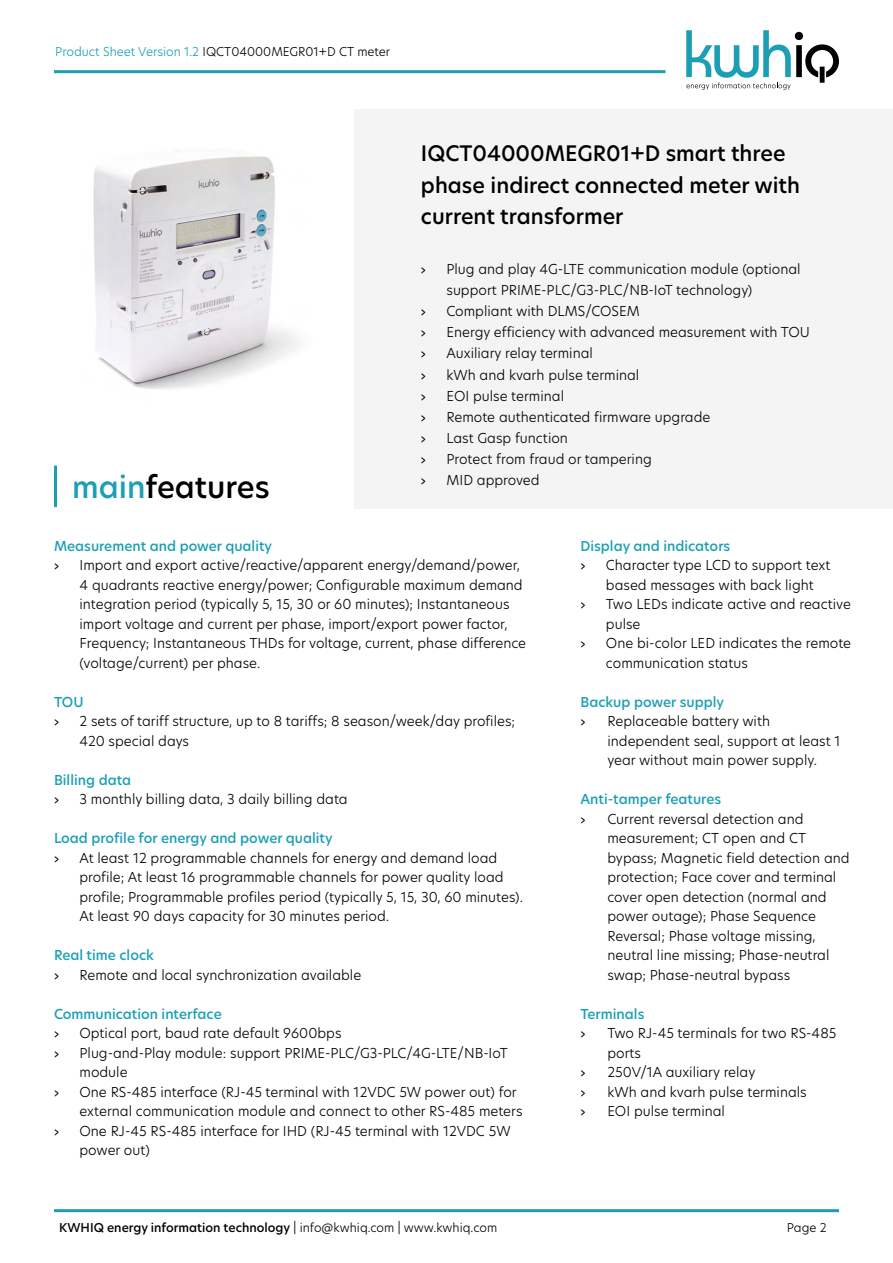
<style>
.page{position:relative;width:893px;height:1263px;background:#fff}
.page>*{position:absolute;margin:0;border:0;box-sizing:border-box;transform-origin:0 0}
.t1{font:500 30px "Hero New";color:#000}
.t2{font:500 21px/31.5px "Hero New";color:#000}
.t3{font:300 13.5px/19.5px "Hero New";color:#000}
.t4{font:500 13.5px "Hero New";color:#1c9fb4}
.t5{font:13.5px "Hero New";color:#000}
.t6{font:500 12px "Hero New";color:#000}
.t7{font:300 12px "Hero New";color:#000}
.s1{color:#1c9fb4}
.s2{font-weight:300}
</style>
<div class="page">
<hr style="left:54px;top:1209px;width:785px;height:3px;background:#1c9fb4">
<hr style="left:54px;top:70px;width:611px;height:3px;background:#1c9fb4">
<svg style="left:686px;top:30px;width:153px;height:60px"></svg>
<div style="left:354px;top:109px;width:539px;height:400px;background:#f2f2f2"></div>
<hr style="left:54px;top:465px;width:3px;height:42px;background:#1c9fb4">
<img style="left:93px;top:156px;width:206px;height:233px">
<p class="t7" style="left:55px;top:44px;width:336px"><span class="s1">Product Sheet Version 1.2</span> IQCT04000MEGR01+D CT meter</p>
<h2 class="t2" style="left:421px;top:138px;width:381px">IQCT04000MEGR01+D smart three phase indirect connected meter with current transformer</h2>
<p class="t5" style="left:421px;top:260px;width:7px">›</p>
<p class="t3" style="left:446px;top:259px;width:356px;line-height:21px">Plug and play 4G-LTE communication module (optional support PRIME-PLC/G3-PLC/NB-IoT technology)</p>
<p class="t5" style="left:421px;top:302px;width:7px">›</p>
<p class="t3" style="left:446px;top:301px;width:195px">Compliant with DLMS/COSEM</p>
<p class="t5" style="left:421px;top:323px;width:7px">›</p>
<p class="t3" style="left:446px;top:322px;width:365px">Energy efficiency with advanced measurement with TOU</p>
<p class="t5" style="left:421px;top:344px;width:7px">›</p>
<p class="t3" style="left:446px;top:343px;width:148px">Auxiliary relay terminal</p>
<p class="t5" style="left:421px;top:365px;width:7px">›</p>
<p class="t3" style="left:446px;top:364px;width:194px">kWh and kvarh pulse terminal</p>
<p class="t5" style="left:421px;top:386px;width:7px">›</p>
<p class="t3" style="left:446px;top:385px;width:119px">EOI pulse terminal</p>
<p class="t5" style="left:421px;top:407px;width:7px">›</p>
<p class="t3" style="left:446px;top:406px;width:265px">Remote authenticated firmware upgrade</p>
<p class="t5" style="left:421px;top:428px;width:7px">›</p>
<p class="t3" style="left:446px;top:427px;width:123px">Last Gasp function</p>
<p class="t5" style="left:421px;top:449px;width:7px">›</p>
<p class="t3" style="left:446px;top:448px;width:207px">Protect from fraud or tampering</p>
<h1 class="t1" style="left:72px;top:466px;width:199px"><span class="s1">main</span>features</h1>
<p class="t5" style="left:421px;top:470px;width:7px">›</p>
<p class="t3" style="left:446px;top:469px;width:95px">MID approved</p>
<p class="t4" style="left:54px;top:537px;width:220px">Measurement and power quality</p>
<p class="t5" style="left:54px;top:556px;width:7px">›</p>
<p class="t3" style="left:80px;top:555px;width:448px">Import and export active/reactive/apparent energy/demand/power, 4 quadrants reactive energy/power; Configurable maximum demand integration period (typically 5, 15, 30 or 60 minutes); Instantaneous import voltage and current per phase, import/export power factor, Frequency; Instantaneous THDs for voltage, current, phase difference (voltage/current) per phase.</p>
<p class="t4" style="left:54px;top:693px;width:31px">TOU</p>
<p class="t5" style="left:54px;top:712px;width:7px">›</p>
<p class="t3" style="left:80px;top:711px;width:437px">2 sets of tariff structure, up to 8 tariffs; 8 season/week/day profiles;<br>420 special days</p>
<p class="t4" style="left:54px;top:771px;width:79px">Billing data</p>
<p class="t5" style="left:54px;top:790px;width:7px">›</p>
<p class="t3" style="left:80px;top:789px;width:270px">3 monthly billing data, 3 daily billing data</p>
<p class="t4" style="left:54px;top:829px;width:280px">Load profile for energy and power quality</p>
<p class="t5" style="left:54px;top:849px;width:7px">›</p>
<p class="t3" style="left:80px;top:848px;width:445px">At least 12 programmable channels for energy and demand load profile; At least 16 programmable channels for power quality load profile; Programmable profiles period (typically 5, 15, 30, 60 minutes).<br>At least 90 days capacity for 30 minutes period.</p>
<p class="t4" style="left:54px;top:946px;width:101px">Real time clock</p>
<p class="t5" style="left:54px;top:966px;width:7px">›</p>
<p class="t3" style="left:80px;top:965px;width:283px">Remote and local synchronization available</p>
<p class="t4" style="left:54px;top:1005px;width:169px">Communication interface</p>
<p class="t5" style="left:54px;top:1024px;width:7px">›</p>
<p class="t3" style="left:80px;top:1023px;width:263px">Optical port, baud rate default 9600bps</p>
<p class="t5" style="left:54px;top:1044px;width:7px">›</p>
<p class="t3" style="left:80px;top:1043px;width:430px">Plug-and-Play module: support PRIME-PLC/G3-PLC/4G-LTE/NB-IoT module</p>
<p class="t5" style="left:54px;top:1083px;width:7px">›</p>
<p class="t3" style="left:80px;top:1082px;width:444px">One RS-485 interface (RJ-45 terminal with 12VDC 5W power out) for external communication module and connect to other RS-485 meters</p>
<p class="t5" style="left:54px;top:1122px;width:7px">›</p>
<p class="t3" style="left:80px;top:1121px;width:433px">One RJ-45 RS-485 interface for IHD (RJ-45 terminal with 12VDC 5W power out)</p>
<p class="t4" style="left:580px;top:537px;width:151px">Display and indicators</p>
<p class="t5" style="left:580px;top:556px;width:7px">›</p>
<p class="t3" style="left:606px;top:555px;width:226px">Character type LCD to support text based messages with back light</p>
<p class="t5" style="left:580px;top:595px;width:7px">›</p>
<p class="t3" style="left:606px;top:594px;width:246px">Two LEDs indicate active and reactive pulse</p>
<p class="t5" style="left:580px;top:634px;width:7px">›</p>
<p class="t3" style="left:606px;top:633px;width:247px">One bi-color LED indicates the remote communication status</p>
<p class="t4" style="left:580px;top:692px;width:145px">Backup power supply</p>
<p class="t5" style="left:580px;top:712px;width:7px">›</p>
<p class="t3" style="left:607px;top:711px;width:235px">Replaceable battery with independent seal, support at least 1 year without main power supply.</p>
<p class="t4" style="left:580px;top:790px;width:142px">Anti-tamper features</p>
<p class="t5" style="left:580px;top:809px;width:7px">›</p>
<p class="t3" style="left:607px;top:809px;width:244px">Current reversal detection and measurement; CT open and CT bypass; Magnetic field detection and protection; Face cover and terminal cover open detection (normal and power outage); Phase Sequence Reversal; Phase voltage missing, neutral line missing; Phase-neutral swap; Phase-neutral bypass</p>
<p class="t4" style="left:580px;top:1004px;width:66px">Terminals</p>
<p class="t5" style="left:580px;top:1024px;width:7px">›</p>
<p class="t3" style="left:607px;top:1023px;width:230px">Two RJ-45 terminals for two RS-485 ports</p>
<p class="t5" style="left:580px;top:1063px;width:7px">›</p>
<p class="t3" style="left:607px;top:1062px;width:149px">250V/1A auxiliary relay</p>
<p class="t5" style="left:580px;top:1082px;width:7px">›</p>
<p class="t3" style="left:607px;top:1082px;width:201px">kWh and kvarh pulse terminals</p>
<p class="t5" style="left:580px;top:1102px;width:7px">›</p>
<p class="t3" style="left:607px;top:1101px;width:119px">EOI pulse terminal</p>
<p class="t6" style="left:59px;top:1220px;width:439px">KWHIQ energy information technology <span class="s2">| info@kwhiq.com | www.kwhiq.com</span></p>
<p class="t7" style="left:787px;top:1220px;width:41px">Page 2</p>
</div>
